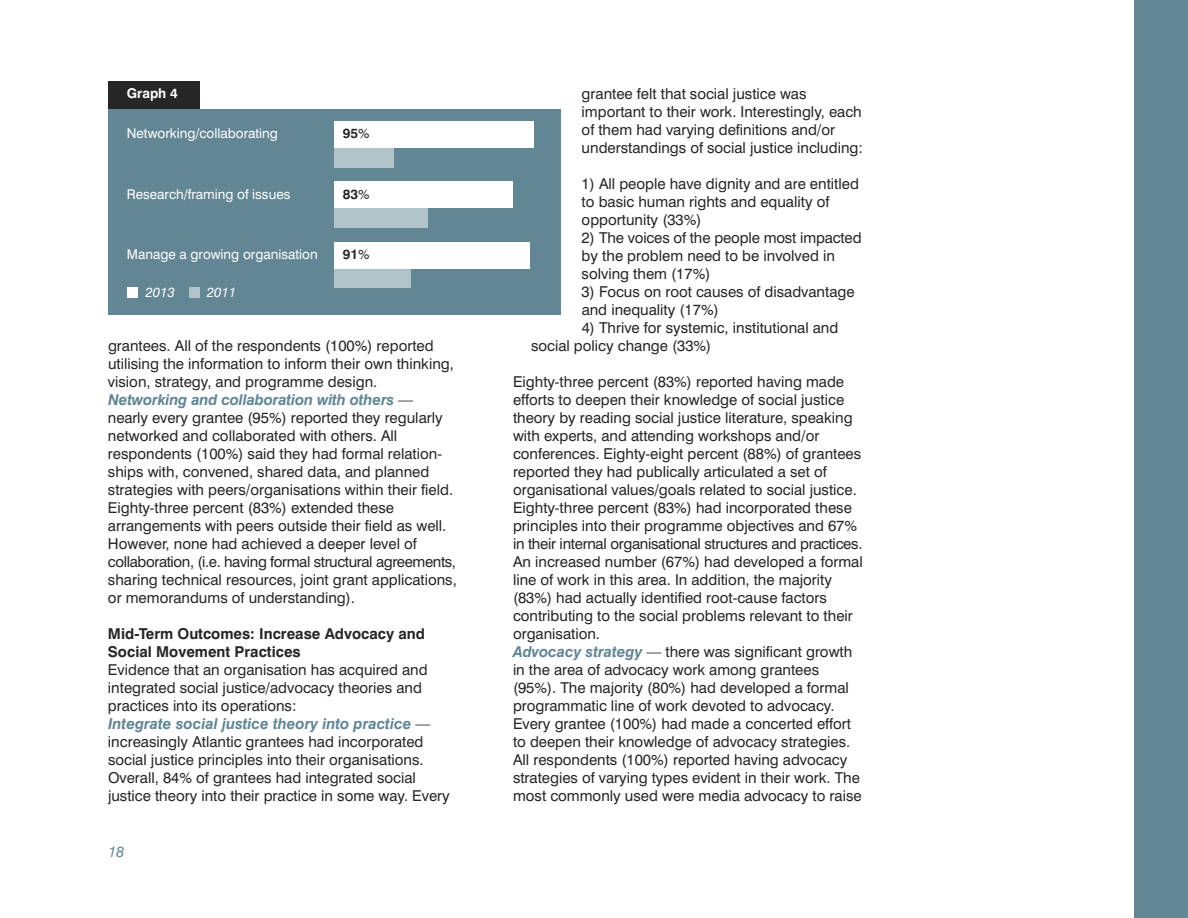
<style>
.page{position:relative;width:1188px;height:918px;background:#fff}
.page>*{position:absolute;margin:0;border:0;box-sizing:border-box;transform-origin:0 0}
.t1{font:15px/18px "Swiss 721 BT";color:#272627}
.t2{font:700 15px/18px "Swiss 721 BT";color:#272627}
.t3{font:italic 15px "Swiss 721 BT";color:#628694}
.t4{font:13.5px "Swiss 721 BT";color:#fff}
.t5{font:700 13.5px "Swiss 721 BT";color:#272627}
.t6{font:italic 13.5px "Swiss 721 BT";color:#fff}
.t7{font:700 13.5px "Swiss 721 BT";color:#fff}
.s1{font-weight:400}
.s2{font-weight:700;font-style:italic;color:#628694}
</style>
<div class="page">
<div style="left:1134px;top:0;width:54px;height:918px;background:#628694"></div>
<div style="left:108px;top:81px;width:91px;height:37px;background:#272627"></div>
<div style="left:108px;top:110px;width:452px;height:205px;background:#628694"></div>
<div style="left:334px;top:141px;width:59px;height:27px;background:#b0c3c9"></div>
<div style="left:334px;top:121px;width:200px;height:27px;background:#fff"></div>
<div style="left:334px;top:261px;width:76px;height:27px;background:#b0c3c9"></div>
<div style="left:334px;top:242px;width:195px;height:27px;background:#fff"></div>
<div style="left:334px;top:201px;width:93px;height:27px;background:#b0c3c9"></div>
<div style="left:334px;top:181px;width:178px;height:27px;background:#fff"></div>
<div style="left:128px;top:287px;width:10px;height:10px;background:#fff"></div>
<div style="left:189px;top:287px;width:11px;height:10px;background:#b0c3c9"></div>
<p class="t7" style="left:127px;top:89px;width:53px">Graph 4</p>
<p class="t4" style="left:127px;top:128px;width:153px">Networking/collaborating</p>
<p class="t5" style="left:343px;top:128px;width:28px">95<span class="s1">%</span></p>
<p class="t4" style="left:127px;top:189px;width:165px">Research/framing of issues</p>
<p class="t5" style="left:343px;top:189px;width:28px">83<span class="s1">%</span></p>
<p class="t4" style="left:127px;top:250px;width:192px">Manage a growing organisation</p>
<p class="t5" style="left:343px;top:250px;width:28px">91<span class="s1">%</span></p>
<p class="t6" style="left:145px;top:287px;width:31px">2013</p>
<p class="t6" style="left:207px;top:287px;width:31px">2011</p>
<p class="t1" style="left:108px;top:338px;width:350px">grantees. All of the respondents (100%) reported utilising the information to inform their own thinking, vision, strategy, and programme design.<br><span class="s2">Networking and collaboration with others</span> — nearly every grantee (95%) reported they regularly networked and collaborated with others. All respondents (100%) said they had formal relation&shy;ships with, convened, shared data, and planned strategies with peers/organisations within their field.<br>Eighty-three percent (83%) extended these arrangements with peers outside their field as well.<br>However, none had achieved a deeper level of collaboration, (i.e. having formal structural agreements, sharing technical resources, joint grant applications, or memorandums of understanding).</p>
<p class="t2" style="left:108px;top:626px;width:319px">Mid-Term Outcomes: Increase Advocacy and<br>Social Movement Practices</p>
<p class="t1" style="left:108px;top:662px;width:343px">Evidence that an organisation has acquired and integrated social justice/advocacy theories and practices into its operations:<br><span class="s2">Integrate social justice theory into practice</span> — increasingly Atlantic grantees had incorporated social justice principles into their organisations.<br>Overall, 84% of grantees had integrated social justice theory into their practice in some way. Every</p>
<p class="t3" style="left:108px;top:847px;width:18px">18</p>
<p class="t1" style="left:582px;top:86px;width:283px">grantee felt that social justice was important to their work. Interestingly, each of them had varying definitions and/or understandings of social justice including:</p>
<p class="t1" style="left:582px;top:176px;width:279px">1) All people have dignity and are entitled to basic human rights and equality of opportunity (33%)</p>
<p class="t1" style="left:582px;top:230px;width:281px">2) The voices of the people most impacted by the problem need to be involved in solving them (17%)</p>
<p class="t1" style="left:582px;top:284px;width:274px">3) Focus on root causes of disadvantage and inequality (17%)</p>
<p class="t1" style="left:531px;top:320px;width:309px;text-indent:51px">4) Thrive for systemic, institutional and social policy change (33%)</p>
<p class="t1" style="left:513px;top:374px;width:351px">Eighty-three percent (83%) reported having made efforts to deepen their knowledge of social justice theory by reading social justice literature, speaking with experts, and attending workshops and/or conferences. Eighty-eight percent (88%) of grantees reported they had publically articulated a set of organisational values/goals related to social justice.<br>Eighty-three percent (83%) had incorporated these principles into their programme objectives and 67% in their internal organisational structures and practices.<br>An increased number (67%) had developed a formal line of work in this area. In addition, the majority (83%) had actually identified root-cause factors contributing to the social problems relevant to their organisation.<br><span class="s2">Advocacy strategy</span> — there was significant growth in the area of advocacy work among grantees (95%). The majority (80%) had developed a formal programmatic line of work devoted to advocacy.<br>Every grantee (100%) had made a concerted effort to deepen their knowledge of advocacy strategies.<br>All respondents (100%) reported having advocacy strategies of varying types evident in their work. The most commonly used were media advocacy to raise</p>
</div>
